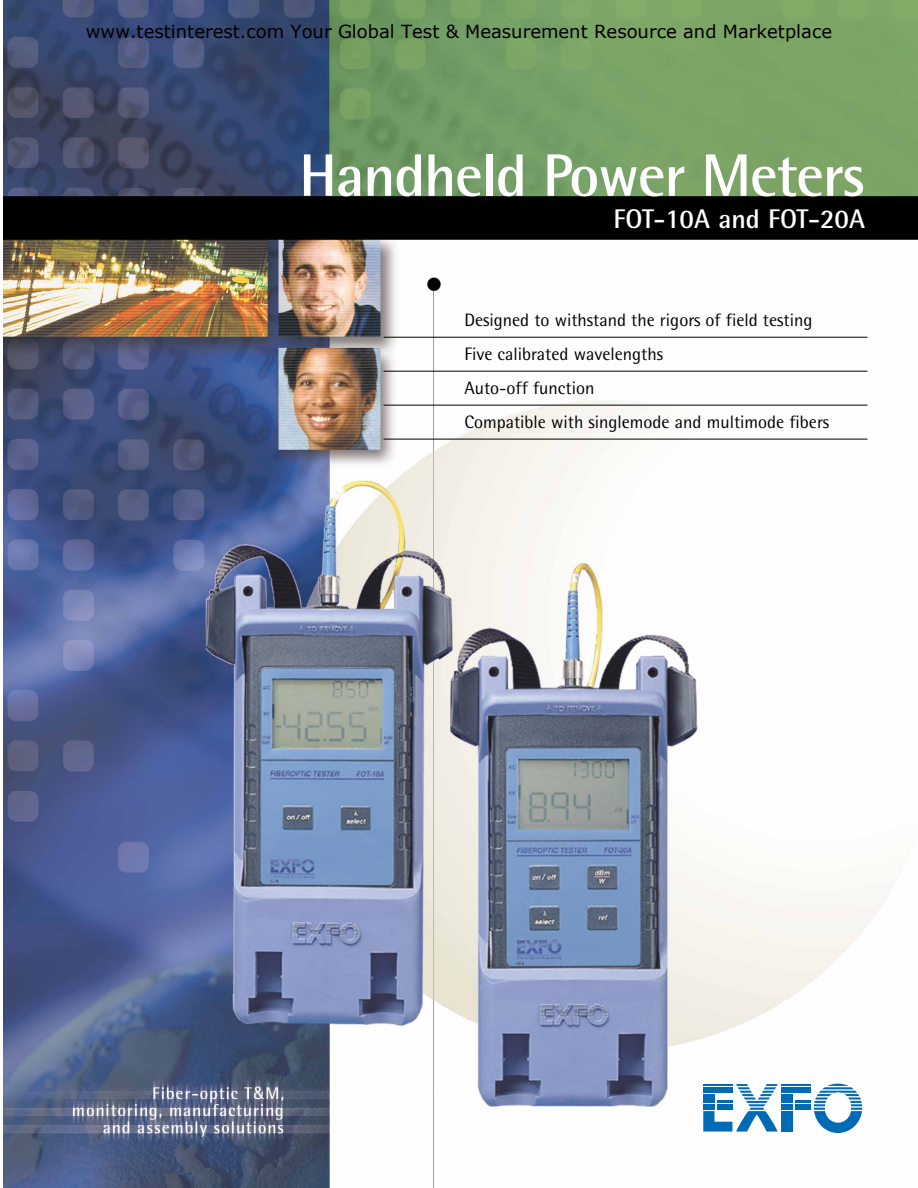
<style>
.page{position:relative;width:918px;height:1188px;background:#fff}
.page>*{position:absolute;margin:0;border:0;box-sizing:border-box;transform-origin:0 0}
.t1{font:700 60px "Rotis Semi Sans";letter-spacing:-.02em;color:#fff}
.t2{font:700 27px "Rotis Semi Sans";color:#fff}
.t3{font:18px/33.9px "Rotis Semi Sans";color:#000}
.t4{font:18px "Verdana";color:#000}
</style>
<div class="page">
<img style="left:4px;top:0;width:914px;height:1188px">
<hr style="left:384px;top:337px;width:483px;height:1px;background:#000">
<hr style="left:384px;top:371px;width:483px;height:1px;background:#000">
<hr style="left:384px;top:405px;width:483px;height:1px;background:#000">
<hr style="left:384px;top:439px;width:483px;height:1px;background:#000">
<svg style="left:703px;top:1084px;width:159px;height:49px"></svg>
<hr style="left:703px;top:1091px;width:29px;height:2px;background:#006bb4">
<p class="t4" style="left:86px;top:19px;width:748px">www.testinterest.com Your Global Test &amp; Measurement Resource and Marketplace</p>
<h1 class="t1" style="left:299px;top:154px;width:568px">Handheld Power Meters</h1>
<h2 class="t2" style="left:614px;top:209px;width:253px">FOT-10A and FOT-20A</h2>
<p class="t3" style="left:464px;top:305px;width:366px">Designed to withstand the rigors of field testing Five calibrated wavelengths<br>Auto-off function<br>Compatible with singlemode and multimode fibers</p>
</div>
